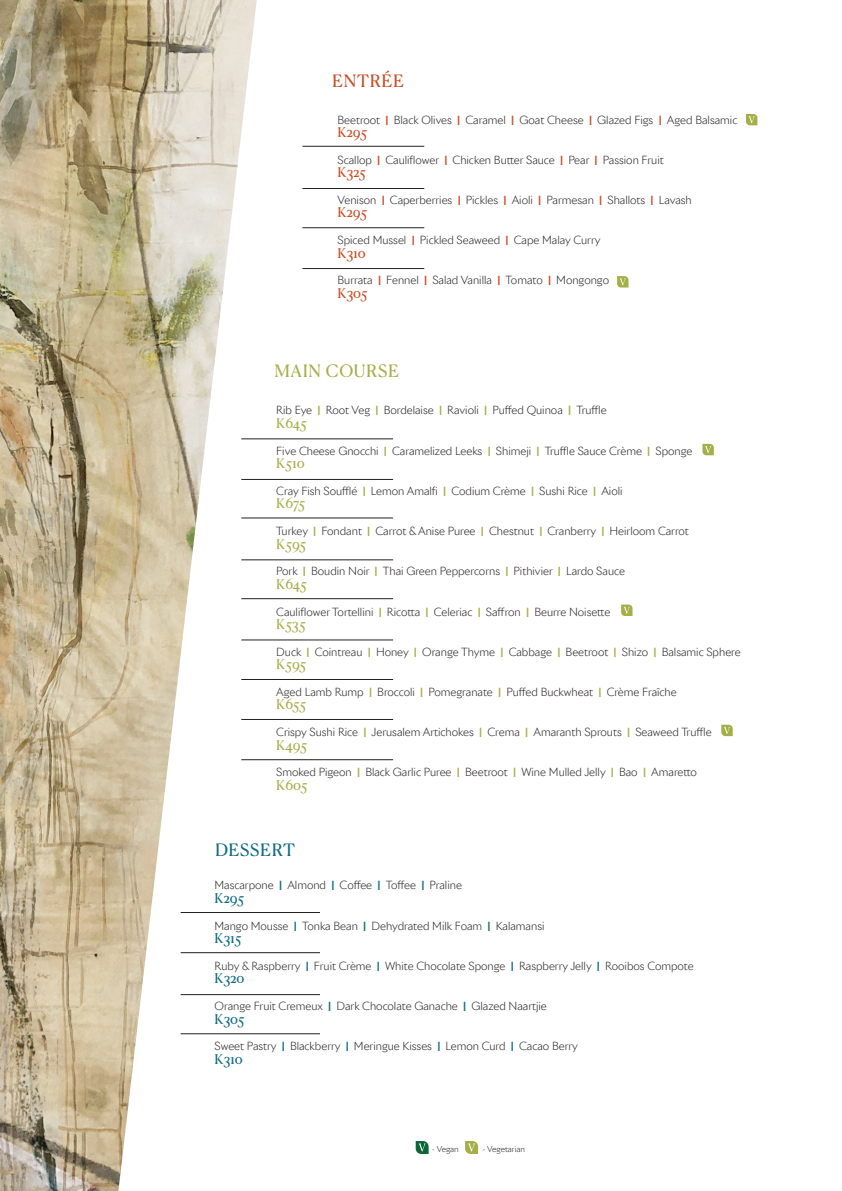
<style>
.page{position:relative;width:842px;height:1191px;background:#fff}
.page>*{position:absolute;margin:0;border:0;box-sizing:border-box;transform-origin:0 0}
.t1{font:17.1px "Canela Text";letter-spacing:.025em;color:#a5af48}
.t2{font:17.1px "Canela Text";letter-spacing:.02em;color:#106b82}
.t3{font:17.1px "Canela Text";letter-spacing:.025em;color:#c54f27}
.t4{font:13.4px "Canela Text";color:#a5af48}
.t5{font:13.4px "Canela Text";color:#c54f27}
.t6{font:13.4px "Canela Text";color:#106b82}
.t7{font:300 11px "Riviera Nights";color:#231f20}
.t8{font:300 8px "Riviera Nights";color:#231f20}
.s1{font-weight:700;color:#c54f27}
.s2{font-weight:700;color:#a5af48}
.s3{font-weight:700;color:#106b82}
</style>
<div class="page">
<svg style="left:416px;top:1141px;width:13px;height:13px"></svg>
<svg style="left:465px;top:1141px;width:13px;height:13px"></svg>
<hr style="left:302px;top:146px;width:122px;height:1px;background:#231f20">
<hr style="left:302px;top:188px;width:122px;height:1px;background:#231f20">
<hr style="left:302px;top:227px;width:122px;height:1px;background:#231f20">
<hr style="left:302px;top:268px;width:122px;height:1px;background:#231f20">
<svg style="left:617px;top:276px;width:11px;height:11px"></svg>
<svg style="left:746px;top:114px;width:11px;height:11px"></svg>
<hr style="left:241px;top:438px;width:152px;height:1px;background:#231f20">
<hr style="left:241px;top:479px;width:152px;height:1px;background:#231f20">
<hr style="left:241px;top:518px;width:152px;height:1px;background:#231f20">
<hr style="left:241px;top:559px;width:152px;height:1px;background:#231f20">
<hr style="left:241px;top:598px;width:152px;height:1px;background:#231f20">
<hr style="left:241px;top:640px;width:152px;height:1px;background:#231f20">
<hr style="left:241px;top:679px;width:152px;height:1px;background:#231f20">
<hr style="left:241px;top:719px;width:152px;height:1px;background:#231f20">
<hr style="left:241px;top:759px;width:152px;height:1px;background:#231f20">
<svg style="left:702px;top:444px;width:12px;height:11px"></svg>
<svg style="left:621px;top:604px;width:11px;height:12px"></svg>
<svg style="left:721px;top:724px;width:12px;height:12px"></svg>
<hr style="left:181px;top:912px;width:139px;height:1px;background:#231f20">
<hr style="left:181px;top:952px;width:139px;height:1px;background:#231f20">
<hr style="left:181px;top:994px;width:139px;height:1px;background:#231f20">
<hr style="left:181px;top:1033px;width:139px;height:1px;background:#231f20">
<img style="left:0;top:0;width:257px;height:1191px">
<h1 class="t3" style="left:332px;top:65px;width:74px">ENTRÉE</h1>
<p class="t7" style="left:338px;top:112px;width:401px">Beetroot <span class="s1">|</span> Black Olives <span class="s1">|</span> Caramel <span class="s1">|</span> Goat Cheese <span class="s1">|</span> Glazed Figs <span class="s1">|</span> Aged Balsamic</p>
<p class="t5" style="left:338px;top:120px;width:31px">K295</p>
<p class="t7" style="left:338px;top:153px;width:328px">Scallop <span class="s1">|</span> Cauliflower <span class="s1">|</span> Chicken Butter Sauce <span class="s1">|</span> Pear <span class="s1">|</span> Passion Fruit</p>
<p class="t5" style="left:338px;top:160px;width:30px">K325</p>
<p class="t7" style="left:338px;top:193px;width:356px">Venison <span class="s1">|</span> Caperberries <span class="s1">|</span> Pickles <span class="s1">|</span> Aioli <span class="s1">|</span> Parmesan <span class="s1">|</span> Shallots <span class="s1">|</span> Lavash</p>
<p class="t5" style="left:338px;top:201px;width:31px">K295</p>
<p class="t7" style="left:338px;top:233px;width:264px">Spiced Mussel <span class="s1">|</span> Pickled Seaweed <span class="s1">|</span> Cape Malay Curry</p>
<p class="t5" style="left:338px;top:241px;width:30px">K310</p>
<p class="t7" style="left:338px;top:273px;width:273px">Burrata <span class="s1">|</span> Fennel <span class="s1">|</span> Salad Vanilla <span class="s1">|</span> Tomato <span class="s1">|</span> Mongongo</p>
<p class="t5" style="left:338px;top:281px;width:32px">K305</p>
<h1 class="t1" style="left:275px;top:355px;width:126px">MAIN COURSE</h1>
<p class="t7" style="left:276px;top:403px;width:332px">Rib Eye <span class="s2">|</span> Root Veg <span class="s2">|</span> Bordelaise <span class="s2">|</span> Ravioli <span class="s2">|</span> Puffed Quinoa <span class="s2">|</span> Truffle</p>
<p class="t4" style="left:276px;top:411px;width:32px">K645</p>
<p class="t7" style="left:276px;top:443px;width:418px">Five Cheese Gnocchi <span class="s2">|</span> Caramelized Leeks <span class="s2">|</span> Shimeji <span class="s2">|</span> Truffle Sauce Crème <span class="s2">|</span> Sponge</p>
<p class="t4" style="left:276px;top:451px;width:30px">K510</p>
<p class="t7" style="left:276px;top:484px;width:348px">Cray Fish Soufflé <span class="s2">|</span> Lemon Amalfi <span class="s2">|</span> Codium Crème <span class="s2">|</span> Sushi Rice <span class="s2">|</span> Aioli</p>
<p class="t4" style="left:276px;top:491px;width:30px">K675</p>
<p class="t7" style="left:276px;top:524px;width:414px">Turkey <span class="s2">|</span> Fondant <span class="s2">|</span> Carrot &amp; Anise Puree <span class="s2">|</span> Chestnut <span class="s2">|</span> Cranberry <span class="s2">|</span> Heirloom Carrot</p>
<p class="t4" style="left:276px;top:532px;width:32px">K595</p>
<p class="t7" style="left:276px;top:564px;width:350px">Pork <span class="s2">|</span> Boudin Noir <span class="s2">|</span> Thai Green Peppercorns <span class="s2">|</span> Pithivier <span class="s2">|</span> Lardo Sauce</p>
<p class="t4" style="left:276px;top:572px;width:32px">K645</p>
<p class="t7" style="left:276px;top:604px;width:336px">Cauliflower Tortellini <span class="s2">|</span> Ricotta <span class="s2">|</span> Celeriac <span class="s2">|</span> Saffron <span class="s2">|</span> Beurre Noisette</p>
<p class="t4" style="left:276px;top:612px;width:31px">K535</p>
<p class="t7" style="left:276px;top:644px;width:466px">Duck <span class="s2">|</span> Cointreau <span class="s2">|</span> Honey <span class="s2">|</span> Orange Thyme <span class="s2">|</span> Cabbage <span class="s2">|</span> Beetroot <span class="s2">|</span> Shizo <span class="s2">|</span> Balsamic Sphere</p>
<p class="t4" style="left:276px;top:652px;width:32px">K595</p>
<p class="t7" style="left:276px;top:685px;width:402px">Aged Lamb Rump <span class="s2">|</span> Broccoli <span class="s2">|</span> Pomegranate <span class="s2">|</span> Puffed Buckwheat <span class="s2">|</span> Crème Fraîche</p>
<p class="t4" style="left:276px;top:692px;width:32px">K655</p>
<p class="t7" style="left:276px;top:725px;width:437px">Crispy Sushi Rice <span class="s2">|</span> Jerusalem Artichokes <span class="s2">|</span> Crema <span class="s2">|</span> Amaranth Sprouts <span class="s2">|</span> Seaweed Truffle</p>
<p class="t4" style="left:276px;top:733px;width:32px">K495</p>
<p class="t7" style="left:276px;top:765px;width:422px">Smoked Pigeon <span class="s2">|</span> Black Garlic Puree <span class="s2">|</span> Beetroot <span class="s2">|</span> Wine Mulled Jelly <span class="s2">|</span> Bao <span class="s2">|</span> Amaretto</p>
<p class="t4" style="left:276px;top:773px;width:33px">K605</p>
<h1 class="t2" style="left:215px;top:835px;width:82px">DESSERT</h1>
<p class="t7" style="left:215px;top:878px;width:249px">Mascarpone <span class="s3">|</span> Almond <span class="s3">|</span> Coffee <span class="s3">|</span> Toffee <span class="s3">|</span> Praline</p>
<p class="t6" style="left:215px;top:886px;width:31px">K295</p>
<p class="t7" style="left:215px;top:918px;width:331px">Mango Mousse <span class="s3">|</span> Tonka Bean <span class="s3">|</span> Dehydrated Milk Foam <span class="s3">|</span> Kalamansi</p>
<p class="t6" style="left:215px;top:926px;width:28px">K315</p>
<p class="t7" style="left:215px;top:958px;width:481px">Ruby &amp; Raspberry <span class="s3">|</span> Fruit Crème <span class="s3">|</span> White Chocolate Sponge <span class="s3">|</span> Raspberry Jelly <span class="s3">|</span> Rooibos Compote</p>
<p class="t6" style="left:215px;top:966px;width:31px">K320</p>
<p class="t7" style="left:215px;top:999px;width:334px">Orange Fruit Cremeux <span class="s3">|</span> Dark Chocolate Ganache <span class="s3">|</span> Glazed Naartjie</p>
<p class="t6" style="left:215px;top:1006px;width:32px">K305</p>
<p class="t7" style="left:215px;top:1039px;width:365px">Sweet Pastry <span class="s3">|</span> Blackberry <span class="s3">|</span> Meringue Kisses <span class="s3">|</span> Lemon Curd <span class="s3">|</span> Cacao Berry</p>
<p class="t6" style="left:215px;top:1047px;width:30px">K310</p>
<p class="t8" style="left:432px;top:1144px;width:28px">- Vegan</p>
<p class="t8" style="left:482px;top:1144px;width:44px">- Vegetarian</p>
</div>
